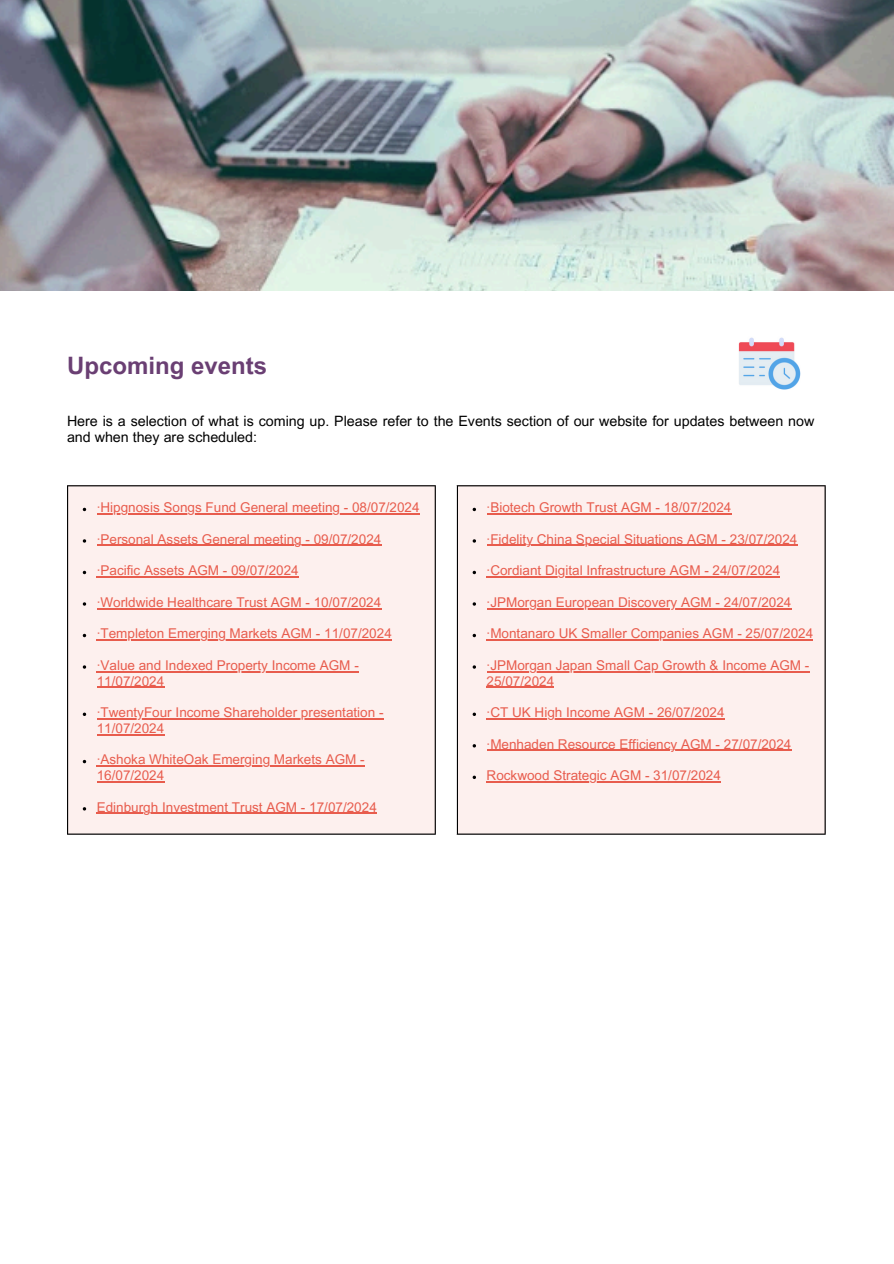
<style>
.page{position:relative;width:894px;height:1264px;background:#fff}
.page>*{position:absolute;margin:0;border:0;box-sizing:border-box;transform-origin:0 0}
.t1{font:700 24px "Arial MT Pro";color:#6a3f73}
.t2{font:14.25px/16.8px "Arial MT Pro";color:#000}
.t3{font:13.5px/15.8px "Arial MT Pro";color:#e85c4d}
</style>
<div class="page">
<img style="left:738px;top:337px;width:62px;height:52px">
<div style="left:67px;top:485px;width:368px;height:349px;background:#fdf0ee"></div>
<hr style="left:100px;top:513px;width:319px;height:1px;background:#e85c4d">
<hr style="left:97px;top:545px;width:284px;height:1px;background:#e85c4d">
<hr style="left:97px;top:576px;width:202px;height:1px;background:#e85c4d">
<hr style="left:97px;top:608px;width:284px;height:1px;background:#e85c4d">
<hr style="left:97px;top:639px;width:295px;height:1px;background:#e85c4d">
<hr style="left:97px;top:671px;width:262px;height:1px;background:#e85c4d">
<hr style="left:97px;top:686px;width:67px;height:2px;background:#e85c4d">
<svg style="left:83px;top:712px;width:3px;height:4px"></svg>
<hr style="left:97px;top:718px;width:286px;height:1px;background:#e85c4d">
<hr style="left:97px;top:734px;width:67px;height:1px;background:#e85c4d">
<hr style="left:97px;top:765px;width:267px;height:1px;background:#e85c4d">
<hr style="left:97px;top:781px;width:67px;height:1px;background:#e85c4d">
<hr style="left:97px;top:812px;width:280px;height:2px;background:#e85c4d">
<hr style="left:67px;top:486px;width:1px;height:347px;background:#000">
<hr style="left:434px;top:486px;width:1px;height:347px;background:#000">
<hr style="left:67px;top:485px;width:368px;height:1px;background:#000">
<hr style="left:67px;top:833px;width:368px;height:1px;background:#000">
<div style="left:457px;top:485px;width:368px;height:349px;background:#fdf0ee"></div>
<svg style="left:472px;top:508px;width:4px;height:3px"></svg>
<hr style="left:486px;top:513px;width:245px;height:1px;background:#e85c4d">
<hr style="left:486px;top:545px;width:311px;height:1px;background:#e85c4d">
<svg style="left:472px;top:571px;width:4px;height:3px"></svg>
<hr style="left:486px;top:576px;width:294px;height:1px;background:#e85c4d">
<hr style="left:486px;top:608px;width:305px;height:1px;background:#e85c4d">
<svg style="left:472px;top:634px;width:4px;height:3px"></svg>
<hr style="left:486px;top:639px;width:327px;height:1px;background:#e85c4d">
<hr style="left:486px;top:671px;width:323px;height:1px;background:#e85c4d">
<hr style="left:486px;top:686px;width:68px;height:2px;background:#e85c4d">
<svg style="left:472px;top:712px;width:4px;height:4px"></svg>
<hr style="left:486px;top:718px;width:238px;height:1px;background:#e85c4d">
<hr style="left:486px;top:749px;width:305px;height:2px;background:#e85c4d">
<svg style="left:472px;top:775px;width:4px;height:4px"></svg>
<hr style="left:486px;top:781px;width:234px;height:1px;background:#e85c4d">
<hr style="left:457px;top:486px;width:1px;height:347px;background:#000">
<hr style="left:824px;top:486px;width:1px;height:347px;background:#000">
<hr style="left:457px;top:485px;width:368px;height:1px;background:#000">
<hr style="left:457px;top:833px;width:368px;height:1px;background:#000">
<img style="left:0;top:0;width:893px;height:290px">
<p class="t1" style="left:67px;top:356px;width:201px">Upcoming events</p>
<p class="t2" style="left:67px;top:414px;width:748px">Here is a selection of what is coming up. Please refer to the Events section of our website for updates between now and when they are scheduled:</p>
<h1 class="t3" style="left:97px;top:501px;width:324px">·Hipgnosis Songs Fund General meeting - 08/07/2024</h1>
<p class="t3" style="left:97px;top:533px;width:286px">·Personal Assets General meeting - 09/07/2024</p>
<p class="t3" style="left:97px;top:564px;width:203px">·Pacific Assets AGM - 09/07/2024</p>
<p class="t3" style="left:97px;top:596px;width:286px">·Worldwide Healthcare Trust AGM - 10/07/2024</p>
<p class="t3" style="left:97px;top:627px;width:296px">·Templeton Emerging Markets AGM - 11/07/2024</p>
<p class="t3" style="left:97px;top:659px;width:263px">·Value and Indexed Property Income AGM -<br>11/07/2024</p>
<p class="t3" style="left:97px;top:706px;width:288px">·TwentyFour Income Shareholder presentation -<br>11/07/2024</p>
<p class="t3" style="left:97px;top:753px;width:269px">·Ashoka WhiteOak Emerging Markets AGM -<br>16/07/2024</p>
<p class="t3" style="left:97px;top:800px;width:281px">Edinburgh Investment Trust AGM - 17/07/2024</p>
<p class="t3" style="left:486px;top:501px;width:246px">·Biotech Growth Trust AGM - 18/07/2024</p>
<p class="t3" style="left:486px;top:533px;width:312px">·Fidelity China Special Situations AGM - 23/07/2024</p>
<p class="t3" style="left:486px;top:564px;width:295px">·Cordiant Digital Infrastructure AGM - 24/07/2024</p>
<p class="t3" style="left:486px;top:596px;width:306px">·JPMorgan European Discovery AGM - 24/07/2024</p>
<p class="t3" style="left:486px;top:627px;width:328px">·Montanaro UK Smaller Companies AGM - 25/07/2024</p>
<p class="t3" style="left:486px;top:659px;width:324px">·JPMorgan Japan Small Cap Growth &amp; Income AGM -<br>25/07/2024</p>
<p class="t3" style="left:486px;top:706px;width:239px">·CT UK High Income AGM - 26/07/2024</p>
<p class="t3" style="left:486px;top:737px;width:306px">·Menhaden Resource Efficiency AGM - 27/07/2024</p>
<p class="t3" style="left:486px;top:769px;width:236px">Rockwood Strategic AGM - 31/07/2024</p>
</div>
